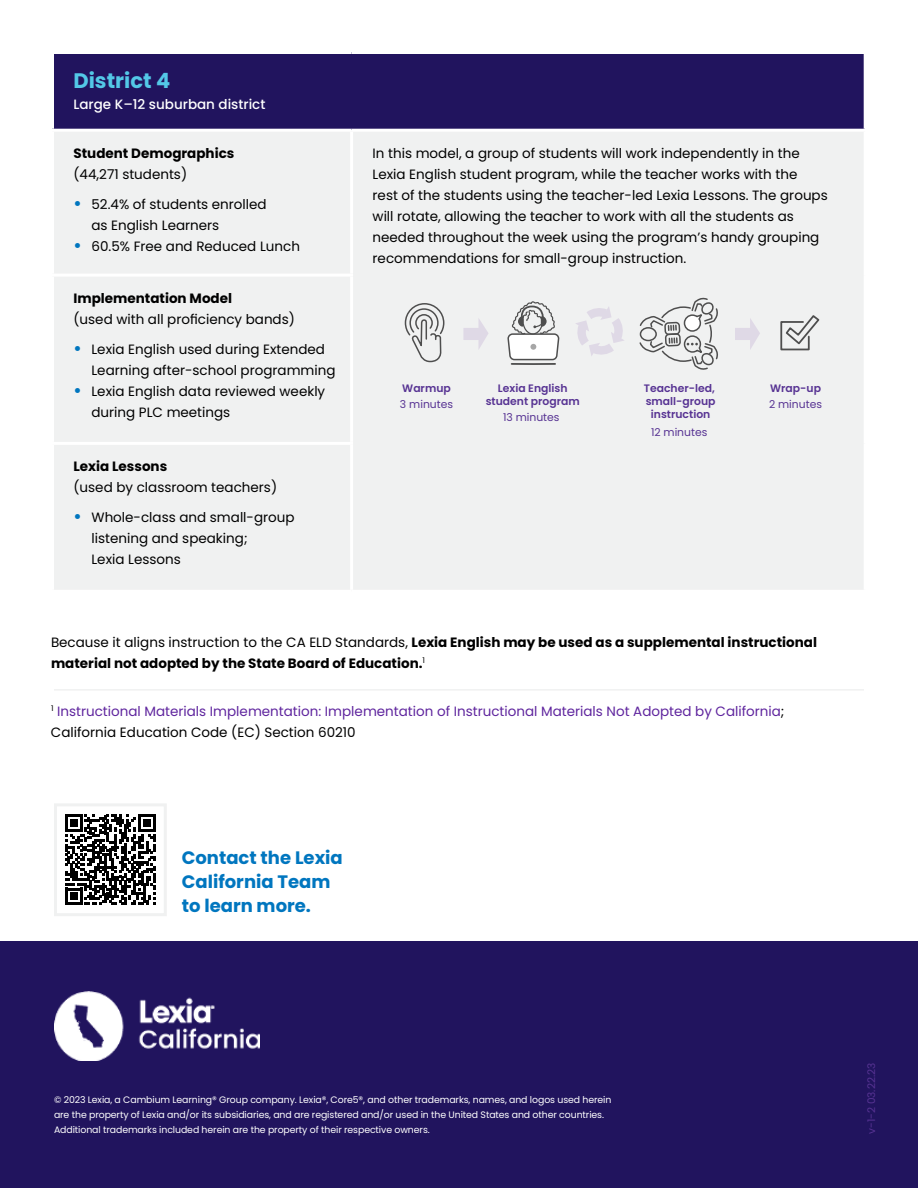
<style>
.page{position:relative;width:918px;height:1188px;background:#fff}
.page>*{position:absolute;margin:0;border:0;box-sizing:border-box;transform-origin:0 0}
.t1{font:700 21px "Poppins";color:#53c8e7}
.t2{font:700 18px/24px "Poppins";color:#0076bf}
.t3{font:13.5px/21px "Poppins";color:#000}
.t4{font:700 13.5px/21px "Poppins";color:#000}
.t5{font:13.5px/21px "Poppins";color:#5f259e}
.t6{font:500 13.5px "Poppins";color:#fff}
.t7{font:600 10.8px/13.2px "Poppins";color:#573393;text-align:center}
.t8{font:10.8px "Poppins";color:#573393}
.t9{font:10.5px "Poppins";color:#573393}
.t10{font:9.3px/15px "Poppins";letter-spacing:-.01em;color:#fff}
.s1{font-weight:700;font-size:16.5px;color:#0076bf}
.s2{font-weight:400}
.s3{color:#000}
</style>
<div class="page">
<div style="left:0;top:941px;width:918px;height:247px;background:#21145e"></div>
<svg style="left:65px;top:815px;width:91px;height:90px"></svg>
<div style="left:54px;top:803px;width:113px;height:113px;border:3px solid #f0f1f1"></div>
<img style="left:54px;top:992px;width:206px;height:69px">
<hr style="left:54px;top:689px;width:810px;height:2px;background:#f0f1f1">
<div style="left:52px;top:52px;width:813px;height:78px;background:#21145e"></div>
<div style="left:54px;top:132px;width:810px;height:458px;background:#f0f1f1"></div>
<hr style="left:51px;top:51px;width:301px;height:3px;background:#fff">
<hr style="left:51px;top:54px;width:3px;height:75px;background:#fff">
<hr style="left:352px;top:51px;width:515px;height:3px;background:#fff">
<hr style="left:864px;top:54px;width:3px;height:75px;background:#fff">
<hr style="left:51px;top:129px;width:301px;height:3px;background:#fff">
<hr style="left:352px;top:129px;width:515px;height:3px;background:#fff">
<hr style="left:350px;top:132px;width:3px;height:142px;background:#fff">
<hr style="left:51px;top:274px;width:302px;height:3px;background:#fff">
<hr style="left:350px;top:277px;width:3px;height:165px;background:#fff">
<hr style="left:51px;top:442px;width:302px;height:3px;background:#fff">
<hr style="left:350px;top:445px;width:3px;height:145px;background:#fff">
<svg style="left:404px;top:289px;width:41px;height:74px"></svg>
<svg style="left:463px;top:318px;width:26px;height:32px"></svg>
<svg style="left:735px;top:318px;width:25px;height:32px"></svg>
<svg style="left:507px;top:301px;width:53px;height:65px"></svg>
<svg style="left:638px;top:298px;width:80px;height:72px"></svg>
<svg style="left:779px;top:314px;width:42px;height:37px"></svg>
<svg style="left:575px;top:306px;width:50px;height:51px"></svg>
<h1 class="t1" style="left:74px;top:71px;width:98px">District 4</h1>
<p class="t6" style="left:74px;top:96px;width:193px">Large K–12 suburban district</p>
<p class="t4" style="left:74px;top:144px;width:162px">Student Demographics</p>
<p class="t3" style="left:74px;top:164px;width:115px">(44,271 students)</p>
<p class="t3" style="left:92px;top:194px;width:177px;text-indent:-18px"><span class="s1">•</span> 52.4% of students enrolled as English Learners</p>
<p class="t3" style="left:74px;top:236px;width:228px"><span class="s1">•</span> 60.5% Free and Reduced Lunch</p>
<p class="t4" style="left:73px;top:289px;width:160px">Implementation Model</p>
<p class="t3" style="left:73px;top:309px;width:223px">(used with all proficiency bands)</p>
<p class="t3" style="left:92px;top:339px;width:246px;text-indent:-18px"><span class="s1">•</span> Lexia English used during Extended<br>Learning after-school programming</p>
<p class="t3" style="left:92px;top:381px;width:235px;text-indent:-18px"><span class="s1">•</span> Lexia English data reviewed weekly during PLC meetings</p>
<p class="t4" style="left:74px;top:457px;width:95px">Lexia Lessons</p>
<p class="t3" style="left:74px;top:477px;width:205px">(used by classroom teachers)</p>
<p class="t3" style="left:92px;top:507px;width:205px;text-indent:-18px"><span class="s1">•</span> Whole-class and small-group listening and speaking;<br>Lexia Lessons</p>
<p class="t3" style="left:373px;top:143px;width:457px">In this model, a group of students will work independently in the Lexia English student program, while the teacher works with the<br>rest of the students using the teacher-led Lexia Lessons. The groups will rotate, allowing the teacher to work with all the students as needed throughout the week using the program’s handy grouping recommendations for small-group instruction.</p>
<p class="t7" style="left:402px;top:383px;width:50px">Warmup</p>
<p class="t8" style="left:400px;top:397px;width:55px">3 minutes</p>
<p class="t7" style="left:486px;top:383px;width:96px">Lexia English student program</p>
<p class="t8" style="left:503px;top:411px;width:58px">13 minutes</p>
<p class="t7" style="left:644px;top:383px;width:73px">Teacher-led, small-group instruction</p>
<p class="t8" style="left:651px;top:426px;width:58px">12 minutes</p>
<p class="t7" style="left:770px;top:383px;width:52px">Wrap-up</p>
<p class="t8" style="left:769px;top:397px;width:54px">2 minutes</p>
<p class="t4" style="left:51px;top:633px;width:768px"><span class="s2">Because it aligns instruction to the CA ELD Standards,</span> Lexia English may be used as a supplemental instructional material not adopted by the State Board of Education.<sup>1</sup></p>
<p class="t5" style="left:51px;top:701px;width:735px"><sup>1</sup> Instructional Materials Implementation: Implementation of Instructional Materials Not Adopted by California<span class="s3">;<br>California Education Code (EC) Section 60210</span></p>
<h2 class="t2" style="left:182px;top:847px;width:162px">Contact the Lexia<br>California Team to learn more.</h2>
<p class="t10" style="left:54px;top:1092px;width:559px">© 2023 Lexia, a Cambium Learning® Group company. Lexia®, Core5®, and other trademarks, names, and logos used herein are the property of Lexia and/or its subsidiaries, and are registered and/or used in the United States and other countries.<br>Additional trademarks included herein are the property of their respective owners.</p>
<p class="t9" style="left:865px;top:1134px;width:73px;rotate:-90deg">v-1-2 03.22.23</p>
</div>
